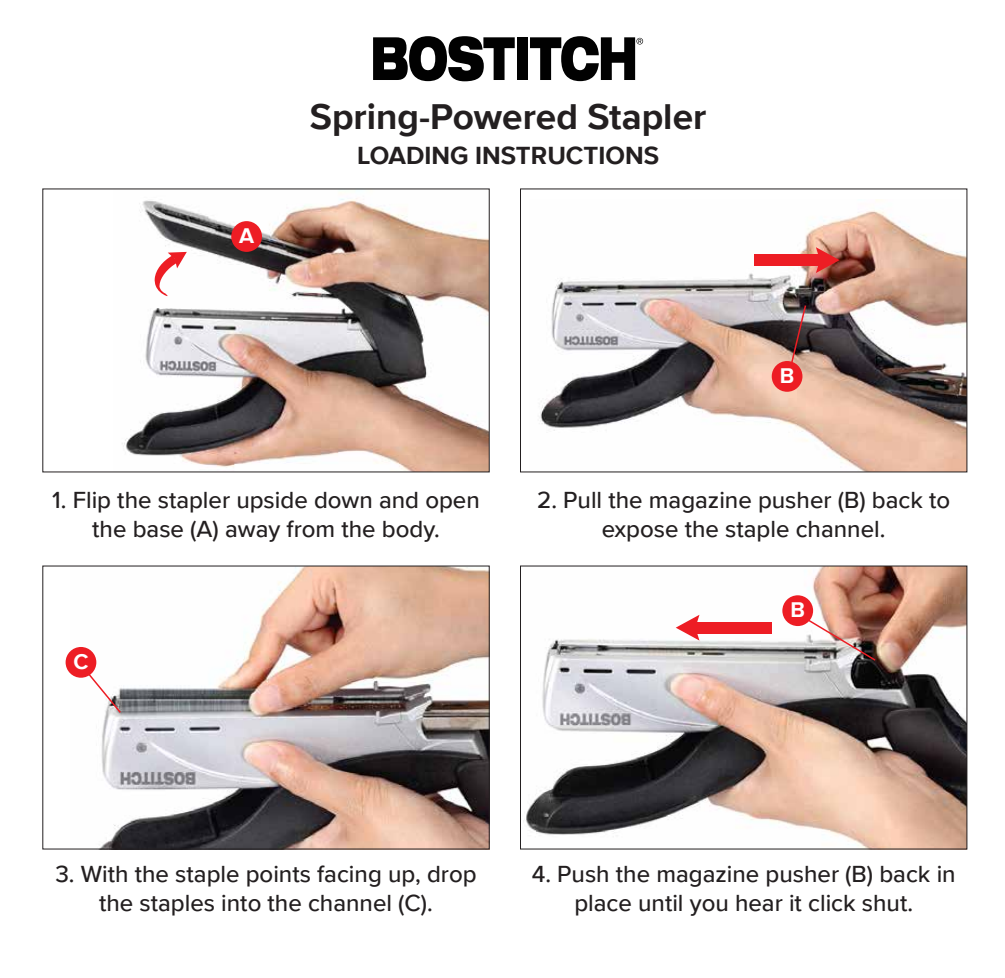
<style>
.page{position:relative;width:1005px;height:978px;background:#fff}
.page>*{position:absolute;margin:0;border:0;box-sizing:border-box;transform-origin:0 0}
.t1{font:700 36.9px "Proxima Nova";color:#231f20}
.t2{font:700 25.65px "Proxima Nova";color:#231f20}
.t3{font:500 24px/28.8px "Proxima Nova";color:#231f20;text-align:center}
.t4{font:700 21.9px "Proxima Nova";color:#fff}
</style>
<div class="page">
<svg style="left:373px;top:36px;width:141px;height:45px"></svg>
<div style="left:517px;top:37px;width:10px;height:43px;background:#010101"></div>
<svg style="left:530px;top:36px;width:113px;height:45px"></svg>
<img style="left:122px;top:198px;width:365px;height:272px">
<div style="left:231px;top:221px;width:31px;height:31px;background:#ed1d24;border-radius:50%"></div>
<img style="left:71px;top:567px;width:416px;height:280px">
<div style="left:42px;top:565px;width:447px;height:284px;border:1px solid #231f20"></div>
<div style="left:66px;top:646px;width:30px;height:31px;background:#ed1d24;border-radius:50%"></div>
<svg style="left:85px;top:669px;width:37px;height:45px"></svg>
<img style="left:540px;top:200px;width:425px;height:270px">
<svg style="left:788px;top:304px;width:19px;height:67px"></svg>
<div style="left:771px;top:361px;width:31px;height:30px;background:#ed1d24;border-radius:50%"></div>
<img style="left:526px;top:567px;width:439px;height:280px">
<div style="left:520px;top:565px;width:447px;height:284px;border:1px solid #231f20"></div>
<div style="left:782px;top:595px;width:31px;height:30px;background:#ed1d24;border-radius:50%"></div>
<img style="left:801px;top:615px;width:75px;height:46px">
<svg style="left:154px;top:252px;width:33px;height:44px"></svg>
<div style="left:691px;top:621px;width:80px;height:12px;background:#ed1d24"></div>
<svg style="left:675px;top:614px;width:24px;height:26px"></svg>
<div style="left:753px;top:254px;width:70px;height:12px;background:#ed1d24"></div>
<svg style="left:815px;top:247px;width:24px;height:26px"></svg>
<h1 class="t1" style="left:310px;top:90px;width:398px">Spring-Powered Stapler</h1>
<p class="t4" style="left:239px;top:219px;width:16px">A</p>
<p class="t2" style="left:357px;top:136px;width:303px">LOADING INSTRUCTIONS</p>
<p class="t4" style="left:779px;top:359px;width:16px">B</p>
<p class="t3" style="left:52px;top:485px;width:429px">1. Flip the stapler upside down and open the base (A) away from the body.</p>
<p class="t3" style="left:537px;top:485px;width:414px">2. Pull the magazine pusher (B) back to expose the staple channel.</p>
<p class="t4" style="left:73px;top:644px;width:17px">C</p>
<p class="t4" style="left:790px;top:593px;width:16px">B</p>
<p class="t3" style="left:55px;top:858px;width:423px">3. With the staple points facing up, drop the staples into the channel (C).</p>
<p class="t3" style="left:531px;top:858px;width:425px">4. Push the magazine pusher (B) back in place until you hear it click shut.</p>
</div>
